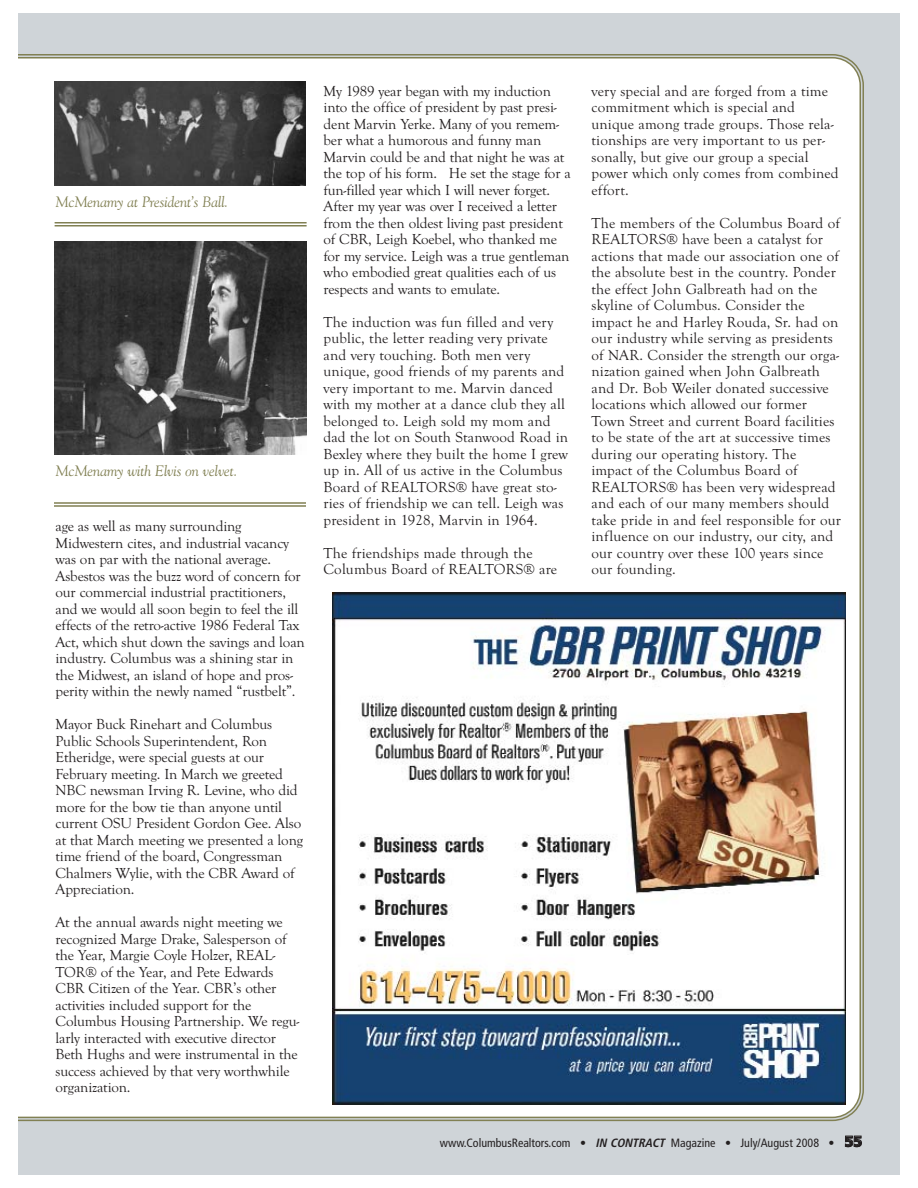
<style>
.page{position:relative;width:918px;height:1188px;background:#fff}
.page>*{position:absolute;margin:0;border:0;box-sizing:border-box;transform-origin:0 0}
.t1{font:15px/16.5px "Goudy Old Style T";letter-spacing:-.01em;color:#231f20}
.t2{font:15px/16.5px "Goudy Old Style T";letter-spacing:.01em;color:#231f20}
.t3{font:italic 15px "Goudy Old Style BT";letter-spacing:-.01em;color:#818053}
.t4{font:condensed 12px "Frutiger";color:#231f20}
.s1{font-weight:700;font-style:italic}
.s2{font-weight:900;font-stretch:normal;font-size:15px}
</style>
<div class="page">
<div style="left:18px;top:14px;width:882px;height:1160px;background:#cfd4d8"></div>
<div style="left:18px;top:54px;width:846px;height:1068px;background:#fff"></div>
<div style="left:322px;top:586px;width:526px;height:522px;background:#fff"></div>
<img style="left:333px;top:592px;width:512px;height:513px">
<img style="left:54px;top:81px;width:252px;height:104px">
<div style="left:54px;top:194px;width:251px;height:322px;background:#fff"></div>
<hr style="left:55px;top:222px;width:252px;height:2px;background:#818053">
<hr style="left:55px;top:225px;width:252px;height:1px;background:#818053">
<img style="left:54px;top:242px;width:253px;height:212px">
<hr style="left:54px;top:502px;width:252px;height:2px;background:#818053">
<hr style="left:54px;top:505px;width:252px;height:2px;background:#818053">
<p class="t3" style="left:56px;top:194px;width:174px">McMenamy at President’s Ball.</p>
<p class="t3" style="left:56px;top:463px;width:183px">McMenamy with Elvis on velvet.</p>
<p class="t1" style="left:56px;top:519px;width:251px">age as well as many surrounding Midwestern cites, and industrial vacancy was on par with the national average.<br>Asbestos was the buzz word of concern for our commercial industrial practitioners, and we would all soon begin to feel the ill effects of the retro-active 1986 Federal Tax Act, which shut down the savings and loan industry. Columbus was a shining star in the Midwest, an island of hope and pros&shy;perity within the newly named “rustbelt”.</p>
<p class="t1" style="left:56px;top:717px;width:249px">Mayor Buck Rinehart and Columbus Public Schools Superintendent, Ron Etheridge, were special guests at our February meeting. In March we greeted NBC newsman Irving R. Levine, who did more for the bow tie than anyone until current OSU President Gordon Gee. Also at that March meeting we presented a long time friend of the board, Congressman Chalmers Wylie, with the CBR Award of Appreciation.</p>
<p class="t1" style="left:56px;top:915px;width:245px">At the annual awards night meeting we recognized Marge Drake, Salesperson of the Year, Margie Coyle Holzer, REAL-TOR® of the Year, and Pete Edwards CBR Citizen of the Year. CBR’s other activities included support for the Columbus Housing Partnership. We regu&shy;larly interacted with executive director Beth Hughs and were instrumental in the success achieved by that very worthwhile organization.</p>
<p class="t1" style="left:324px;top:84px;width:249px">My 1989 year began with my induction into the office of president by past presi&shy;dent Marvin Yerke. Many of you remem&shy;ber what a humorous and funny man Marvin could be and that night he was at the top of his form. He set the stage for a fun-filled year which I will never forget.<br>After my year was over I received a letter from the then oldest living past president of CBR, Leigh Koebel, who thanked me for my service. Leigh was a true gentleman who embodied great qualities each of us respects and wants to emulate.</p>
<p class="t2" style="left:324px;top:315px;width:246px">The induction was fun filled and very public, the letter reading very private and very touching. Both men very unique, good friends of my parents and very important to me. Marvin danced with my mother at a dance club they all belonged to. Leigh sold my mom and dad the lot on South Stanwood Road in Bexley where they built the home I grew up in. All of us active in the Columbus Board of REALTORS® have great sto&shy;ries of friendship we can tell. Leigh was president in 1928, Marvin in 1964.</p>
<p class="t2" style="left:324px;top:546px;width:235px">The friendships made through the<br>Columbus Board of REALTORS® are</p>
<p class="t2" style="left:592px;top:84px;width:249px">very special and are forged from a time commitment which is special and unique among trade groups. Those rela&shy;tionships are very important to us per&shy;sonally, but give our group a special power which only comes from combined effort.</p>
<p class="t2" style="left:592px;top:216px;width:251px">The members of the Columbus Board of REALTORS® have been a catalyst for actions that made our association one of the absolute best in the country. Ponder the effect John Galbreath had on the skyline of Columbus. Consider the impact he and Harley Rouda, Sr. had on our industry while serving as presidents of NAR. Consider the strength our orga&shy;nization gained when John Galbreath and Dr. Bob Weiler donated successive locations which allowed our former Town Street and current Board facilities to be state of the art at successive times during our operating history. The<br>impact of the Columbus Board of REALTORS® has been very widespread and each of our many members should take pride in and feel responsible for our influence on our industry, our city, and our country over these 100 years since our founding.</p>
<p class="t4" style="left:440px;top:1138px;width:424px">www.ColumbusRealtors.com • <span class="s1">IN CONTRACT</span> Magazine • July/August 2008 • <span class="s2">55</span></p>
</div>
